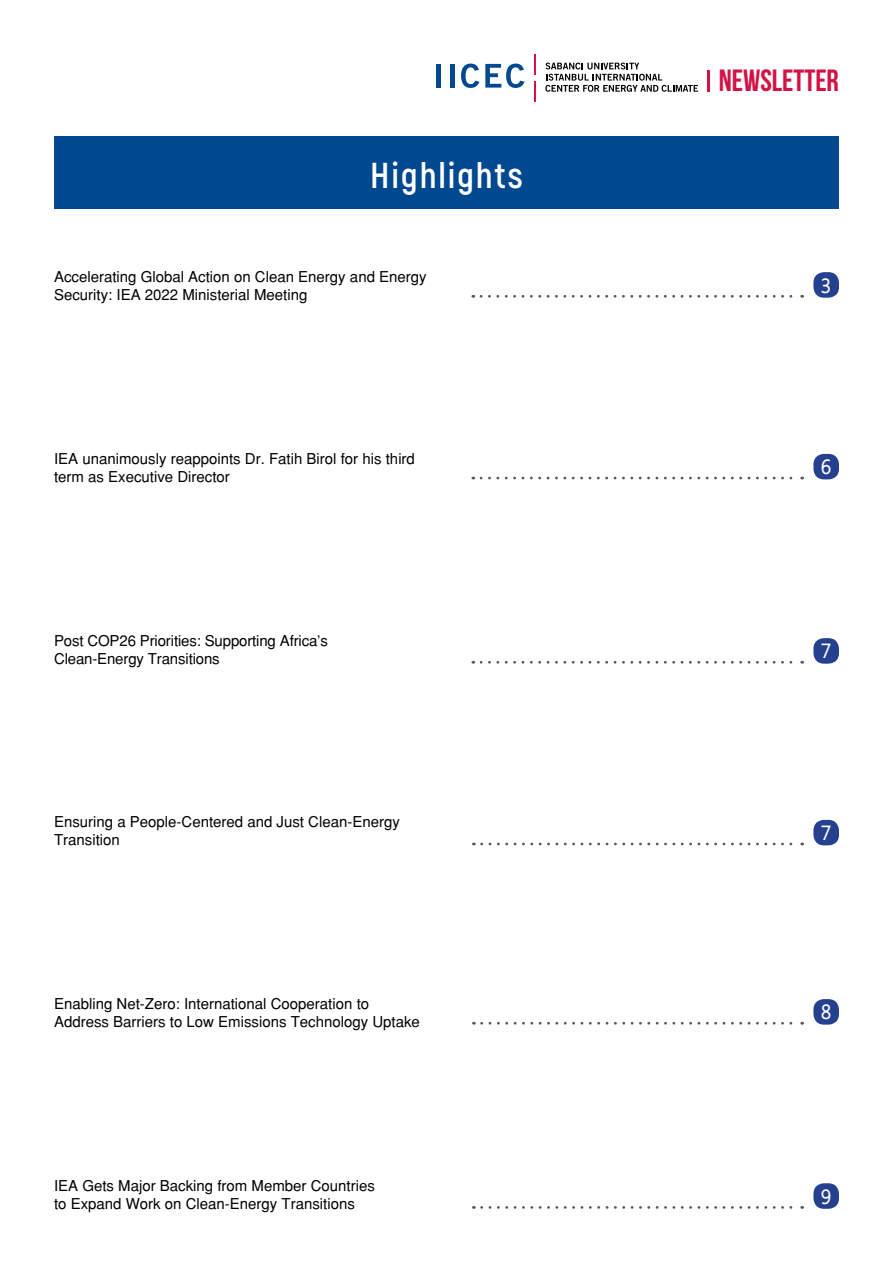
<style>
.page{position:relative;width:893px;height:1263px;background:#fff}
.page>*{position:absolute;margin:0;border:0;box-sizing:border-box;transform-origin:0 0}
.t1{font:700 36px "Akrobat";letter-spacing:.05em;color:#fff}
.t2{font:30.75px "Bebas Neue";color:#d31245}
.t3{font:700 21px "Homizio";color:#fff}
.t4{font:500 15px/18px "Helvetica";color:#000}
</style>
<div class="page">
<hr style="left:708px;top:70px;width:2px;height:21px;background:#d31245">
<hr style="left:534px;top:54px;width:2px;height:21px;background:#d31245">
<hr style="left:534px;top:81px;width:2px;height:21px;background:#d31245">
<div style="left:436px;top:64px;width:5px;height:24px;background:#004990"></div>
<hr style="left:450px;top:64px;width:4px;height:24px;background:#004990">
<svg style="left:461px;top:64px;width:18px;height:24px"></svg>
<svg style="left:485px;top:64px;width:39px;height:24px"></svg>
<svg style="left:545px;top:63px;width:153px;height:29px"></svg>
<div style="left:54px;top:137px;width:785px;height:72px;background:#004990"></div>
<div style="left:813px;top:272px;width:26px;height:26px;background:#25408f;border-radius:10px"></div>
<svg style="left:481px;top:295px;width:322px;height:3px"></svg>
<div style="left:813px;top:454px;width:26px;height:25px;background:#25408f;border-radius:10px"></div>
<svg style="left:481px;top:477px;width:322px;height:2px"></svg>
<div style="left:813px;top:638px;width:26px;height:26px;background:#25408f;border-radius:10px"></div>
<svg style="left:481px;top:661px;width:322px;height:3px"></svg>
<svg style="left:482px;top:843px;width:321px;height:2px"></svg>
<div style="left:813px;top:820px;width:26px;height:25px;background:#25408f;border-radius:10px"></div>
<svg style="left:482px;top:1022px;width:321px;height:2px"></svg>
<div style="left:813px;top:999px;width:26px;height:25px;background:#25408f;border-radius:10px"></div>
<svg style="left:482px;top:1206px;width:321px;height:3px"></svg>
<div style="left:813px;top:1183px;width:26px;height:26px;background:#25408f;border-radius:10px"></div>
<h1 class="t1" style="left:370px;top:153px;width:154px">Highlights</h1>
<h2 class="t2" style="left:719px;top:64px;width:122px">NEWSLETTER</h2>
<p class="t4" style="left:54px;top:268px;width:374px">Accelerating Global Action on Clean Energy and Energy<br>Security: IEA 2022 Ministerial Meeting</p>
<h3 class="t3" style="left:822px;top:273px;width:10px">3</h3>
<p class="t4" style="left:54px;top:449px;width:362px">IEA unanimously reappoints Dr. Fatih Birol for his third term as Executive Director</p>
<h3 class="t3" style="left:821px;top:455px;width:11px">6</h3>
<p class="t4" style="left:54px;top:631px;width:275px">Post COP26 Priorities: Supporting Africa’s<br>Clean-Energy Transitions</p>
<h3 class="t3" style="left:822px;top:639px;width:11px">7</h3>
<p class="t4" style="left:54px;top:813px;width:347px">Ensuring a People-Centered and Just Clean-Energy<br>Transition</p>
<p class="t4" style="left:54px;top:995px;width:367px">Enabling Net-Zero: International Cooperation to<br>Address Barriers to Low Emissions Technology Uptake</p>
<p class="t4" style="left:54px;top:1176px;width:322px">IEA Gets Major Backing from Member Countries to Expand Work on Clean-Energy Transitions</p>
<h3 class="t3" style="left:822px;top:821px;width:11px">7</h3>
<h3 class="t3" style="left:821px;top:1000px;width:11px">8</h3>
<h3 class="t3" style="left:821px;top:1184px;width:11px">9</h3>
</div>
